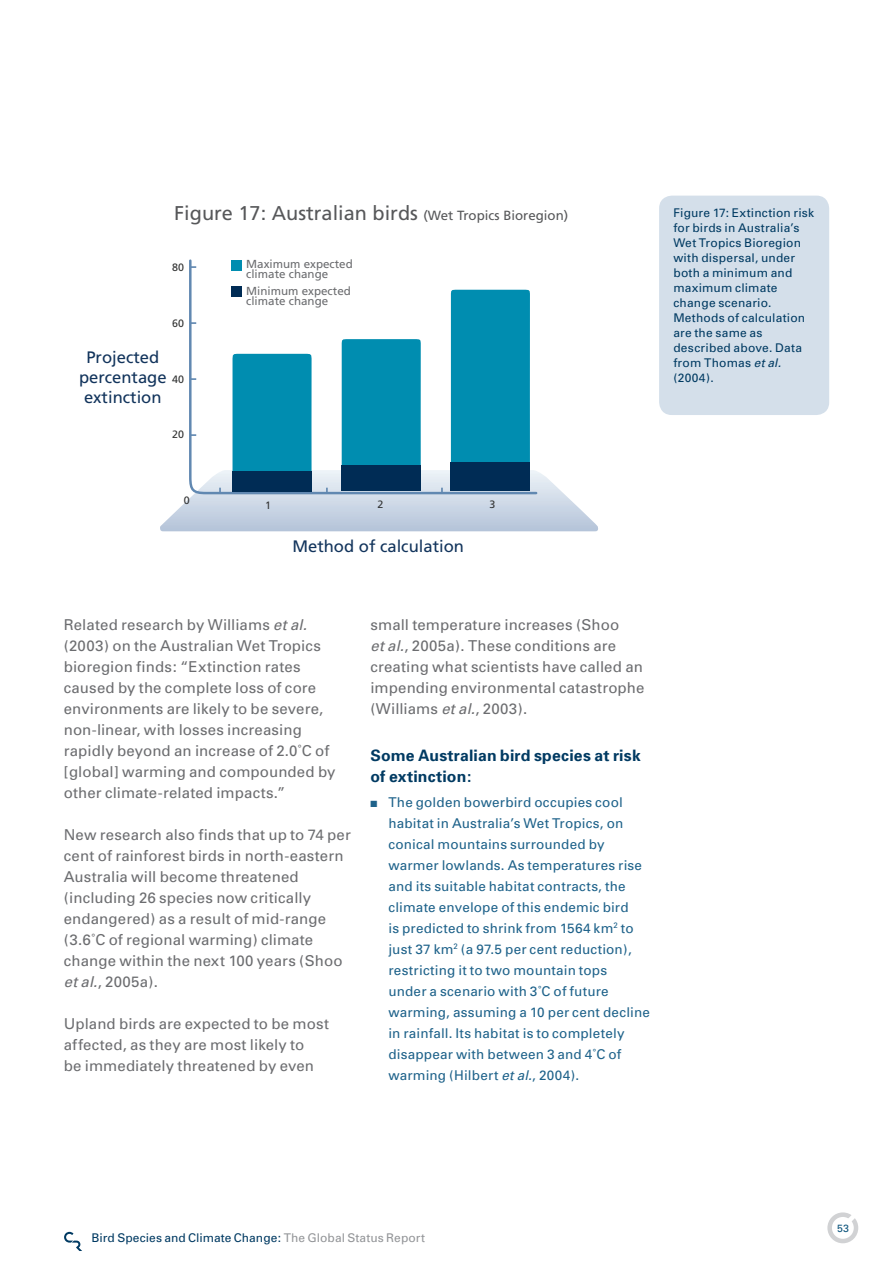
<style>
.page{position:relative;width:893px;height:1263px;background:#fff}
.page>*{position:absolute;margin:0;border:0;box-sizing:border-box;transform-origin:0 0}
.t1{font:19.95px "Frutiger";color:#57585a}
.t2{font:16.65px/20px "Frutiger";color:#12345c;text-align:center}
.eg_header{font:700 15.75px/21px "Univers";letter-spacing:.01em;color:#003a62}
.body{font:15px/21px "Univers";letter-spacing:.01em;color:#6c6d70}
.eg_bullet{font:13.5px/21px "Univers";letter-spacing:.015em;color:#1e628a}
.diagram_text{font:12px/15px "Univers";letter-spacing:.015em;color:#003a62}
.t3{font:11.55px/9.9px "Frutiger";color:#6c6d70}
.t4{font:10.65px "Frutiger";color:#313232}
.t5{font:10.5px "Univers";color:#0b537b}
.t6{font:9px "Zapf Dingbats ITC";color:#1e628a}
.s1{font-size:13.35px}
.s2{font-style:italic}
.s3{color:#939598}
</style>
<div class="page">
<div style="left:827px;top:1212px;width:31px;height:31px;border:4px solid #d1d2d4;border-radius:50%"></div>
<svg style="left:837px;top:1212px;width:22px;height:21px"></svg>
<svg style="left:64px;top:1232px;width:18px;height:19px"></svg>
<svg style="left:160px;top:290px;width:438px;height:241px"></svg>
<div style="left:342px;top:465px;width:79px;height:26px;background:#002c55"></div>
<div style="left:232px;top:471px;width:80px;height:20px;background:#002c55"></div>
<div style="left:451px;top:462px;width:79px;height:29px;background:#002c55"></div>
<div style="left:231px;top:286px;width:11px;height:10px;background:#002c55"></div>
<div style="left:231px;top:260px;width:11px;height:10px;background:#008db0"></div>
<div style="left:659px;top:196px;width:170px;height:219px;background:#d4dfea;border-radius:13px"></div>
<p class="t1" style="left:174px;top:201px;width:395px">Figure 17: Australian birds <span class="s1">(Wet Tropics Bioregion)</span></p>
<p class="t4" style="left:172px;top:261px;width:13px">80</p>
<p class="t4" style="left:172px;top:317px;width:13px">60</p>
<p class="t2" style="left:79px;top:347px;width:89px">Projected percentage extinction</p>
<p class="t4" style="left:172px;top:373px;width:13px">40</p>
<p class="t4" style="left:172px;top:428px;width:13px">20</p>
<p class="t4" style="left:184px;top:494px;width:7px">0</p>
<p class="t3" style="left:246px;top:258px;width:108px">Maximum expected climate change</p>
<p class="t3" style="left:246px;top:286px;width:106px">Minimum expected climate change</p>
<p class="t4" style="left:265px;top:499px;width:7px">1</p>
<p class="t4" style="left:377px;top:498px;width:7px">2</p>
<p class="t4" style="left:490px;top:498px;width:7px">3</p>
<p class="t2" style="left:292px;top:536px;width:173px">Method of calculation</p>
<p class="diagram_text" style="left:673px;top:206px;width:142px">Figure 17: Extinction risk for birds in Australia’s<br>Wet Tropics Bioregion with dispersal, under both a minimum and maximum climate change scenario.<br>Methods of calculation are the same as described above. Data from Thomas <span class="s2">et al. </span>(2004).</p>
<p class="body" style="left:64px;top:614px;width:273px">Related research by Williams <span class="s2">et al. </span>(2003) on the Australian Wet Tropics bioregion finds: “Extinction rates caused by the complete loss of core environments are likely to be severe, non-linear, with losses increasing rapidly beyond an increase of 2.0˚C of [global] warming and compounded by other climate-related impacts.”</p>
<p class="body" style="left:64px;top:824px;width:289px">New research also finds that up to 74 per cent of rainforest birds in north-eastern Australia will become threatened (including 26 species now critically endangered) as a result of mid-range (3.6˚C of regional warming) climate change within the next 100 years (Shoo <span class="s2">et al.</span>, 2005a).</p>
<p class="body" style="left:64px;top:1013px;width:267px">Upland birds are expected to be most affected, as they are most likely to<br>be immediately threatened by even</p>
<p class="body" style="left:370px;top:614px;width:276px">small temperature increases (Shoo<br><span class="s2">et al.</span>, 2005a). These conditions are creating what scientists have called an impending environmental catastrophe (Williams <span class="s2">et al.</span>, 2003).</p>
<p class="eg_header" style="left:370px;top:744px;width:272px">Some Australian bird species at risk of extinction:</p>
<p class="eg_bullet" style="left:388px;top:792px;width:263px">The golden bowerbird occupies cool habitat in Australia’s Wet Tropics, on conical mountains surrounded by warmer lowlands. As temperatures rise and its suitable habitat contracts, the climate envelope of this endemic bird<br>is predicted to shrink from 1564 km<sup>2</sup> to just 37 km<sup>2</sup> (a 97.5 per cent reduction), restricting it to two mountain tops<br>under a scenario with 3˚C of future warming, assuming a 10 per cent decline in rainfall. Its habitat is to completely disappear with between 3 and 4˚C of warming (Hilbert <span class="s2">et al.</span>, 2004).</p>
<p class="t6" style="left:370px;top:799px;width:8px">■</p>
<p class="diagram_text" style="left:92px;top:1231px;width:335px">Bird Species and Climate Change: <span class="s3">The Global Status Report</span></p>
<p class="t5" style="left:837px;top:1222px;width:14px">53</p>
</div>
